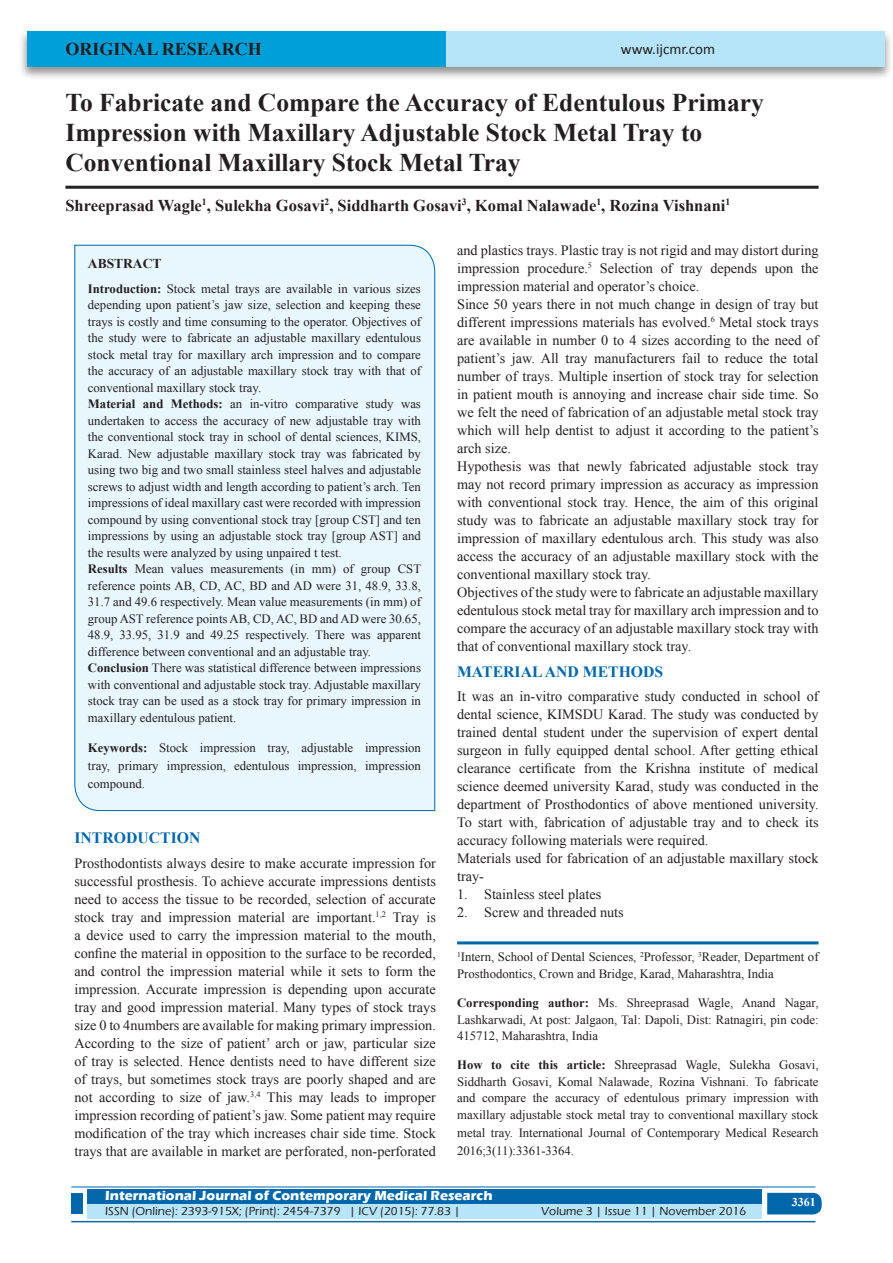
<style>
.page{position:relative;width:893px;height:1263px;background:#fff}
.page>*{position:absolute;margin:0;border:0;box-sizing:border-box;transform-origin:0 0}
.A_Title_New{font:700 25.5px/30px "Times New Roman";color:#231f20}
.AT_new{font:700 18px "Times New Roman";color:#231f20}
.AU-New{font:700 16.5px "Times New Roman";color:#231f20}
.t1{font:700 15.75px "Times New Roman";color:#0067aa}
.t2{font:15px "Calibri";color:#231f20}
.TX_New{font:14.25px/18px "Times New Roman";color:#231f20;text-align:justify}
.t3{font:700 13.5px "Eras ITC";color:#fff}
.t4{font:700 13.5px "Times New Roman";color:#231f20}
.HTC_new{font:12.75px/16.5px "Times New Roman";color:#231f20}
.Corresponding{font:12.75px/16.5px "Times New Roman";color:#231f20;text-align:justify}
.Affi_New{font:12.75px/16.5px "Times New Roman";color:#231f20}
.t5{font:500 12px "Eras ITC";color:#231f20}
.t6{font:700 12px "Times New Roman";color:#fff}
.s1{font-weight:700}
</style>
<div class="page">
<div style="left:19px;top:29px;width:874px;height:52px;background:#231f20;opacity:.5"></div>
<div style="left:27px;top:31px;width:858px;height:35px;background:#b6e4f9"></div>
<div style="left:27px;top:31px;width:419px;height:35px;background:#009fda"></div>
<div style="left:87px;top:1189px;width:674px;height:15px;background:#0067aa"></div>
<div style="left:87px;top:1204px;width:674px;height:15px;background:#b6e4f9"></div>
<svg style="left:767px;top:1193px;width:55px;height:21px"></svg>
<hr style="left:71px;top:1186px;width:744px;height:1px;background:#0067aa">
<hr style="left:71px;top:1221px;width:744px;height:1px;background:#0067aa">
<div style="left:71px;top:1193px;width:12px;height:21px;background:#0067aa"></div>
<hr style="left:65px;top:186px;width:754px;height:3px;background:#231f20">
<div style="left:74px;top:244px;width:361px;height:567px;background:#e8f6fd"></div>
<hr style="left:457px;top:941px;width:362px;height:3px;background:#0067aa">
<p class="AT_new" style="left:65px;top:36px;width:198px">ORIGINAL RESEARCH</p>
<p class="t2" style="left:621px;top:40px;width:96px">www.ijcmr.com</p>
<p class="A_Title_New" style="left:65px;top:87px;width:700px">To Fabricate and Compare the Accuracy of Edentulous Primary<br>Impression with Maxillary Adjustable Stock Metal Tray to<br>Conventional Maxillary Stock Metal Tray</p>
<p class="AU-New" style="left:65px;top:194px;width:666px">Shreeprasad Wagle<sup>1</sup>, Sulekha Gosavi<sup>2</sup>, Siddharth Gosavi<sup>3</sup>, Komal Nalawade<sup>1</sup>, Rozina Vishnani<sup>1</sup></p>
<p class="t4" style="left:88px;top:254px;width:75px">ABSTRACT</p>
<p class="HTC_new" style="left:88px;top:280px;width:335px"><span class="s1">Introduction:</span> Stock metal trays are available in various sizes depending upon patient’s jaw size, selection and keeping these trays is costly and time consuming to the operator. Objectives of the study were to fabricate an adjustable maxillary edentulous stock metal tray for maxillary arch impression and to compare the accuracy of an adjustable maxillary stock tray with that of conventional maxillary stock tray.<br><span class="s1">Material and Methods:</span> an in-vitro comparative study was undertaken to access the accuracy of new adjustable tray with the conventional stock tray in school of dental sciences, KIMS, Karad. New adjustable maxillary stock tray was fabricated by using two big and two small stainless steel halves and adjustable screws to adjust width and length according to patient’s arch. Ten impressions of ideal maxillary cast were recorded with impression compound by using conventional stock tray [group CST] and ten impressions by using an adjustable stock tray [group AST] and the results were analyzed by using unpaired t test.<br><span class="s1">Results</span> Mean values measurements (in mm) of group CST reference points AB, CD, AC, BD and AD were 31, 48.9, 33.8, 31.7 and 49.6 respectively. Mean value measurements (in mm) of group AST reference points AB, CD, AC, BD and AD were 30.65, 48.9, 33.95, 31.9 and 49.25 respectively. There was apparent difference between conventional and an adjustable tray.<br><span class="s1">Conclusion</span> There was statistical difference between impressions with conventional and adjustable stock tray. Adjustable maxillary stock tray can be used as a stock tray for primary impression in maxillary edentulous patient.</p>
<p class="HTC_new" style="left:88px;top:739px;width:335px;line-height:18px;text-align:justify"><span class="s1">Keywords:</span> Stock impression tray, adjustable impression tray, primary impression, edentulous impression, impression compound.</p>
<h1 class="t1" style="left:74px;top:827px;width:127px">INTRODUCTION</h1>
<p class="TX_New" style="left:74px;top:853px;width:363px">Prosthodontists always desire to make accurate impression for successful prosthesis. To achieve accurate impressions dentists need to access the tissue to be recorded, selection of accurate stock tray and impression material are important.<sup>1,2</sup> Tray is a device used to carry the impression material to the mouth, confine the material in opposition to the surface to be recorded, and control the impression material while it sets to form the impression. Accurate impression is depending upon accurate tray and good impression material. Many types of stock trays size 0 to 4numbers are available for making primary impression.<br>According to the size of patient’ arch or jaw, particular size of tray is selected. Hence dentists need to have different size of trays, but sometimes stock trays are poorly shaped and are not according to size of jaw.<sup>3,4</sup> This may leads to improper impression recording of patient’s jaw. Some patient may require modification of the tray which increases chair side time. Stock trays that are available in market are perforated, non-perforated</p>
<p class="TX_New" style="left:457px;top:241px;width:363px">and plastics trays. Plastic tray is not rigid and may distort during impression procedure.<sup>5</sup> Selection of tray depends upon the impression material and operator’s choice.</p>
<p class="TX_New" style="left:457px;top:295px;width:363px">Since 50 years there in not much change in design of tray but different impressions materials has evolved.<sup>6</sup> Metal stock trays are available in number 0 to 4 sizes according to the need of patient’s jaw. All tray manufacturers fail to reduce the total number of trays. Multiple insertion of stock tray for selection in patient mouth is annoying and increase chair side time. So we felt the need of fabrication of an adjustable metal stock tray which will help dentist to adjust it according to the patient’s arch size.</p>
<p class="TX_New" style="left:457px;top:457px;width:363px">Hypothesis was that newly fabricated adjustable stock tray may not record primary impression as accuracy as impression with conventional stock tray. Hence, the aim of this original study was to fabricate an adjustable maxillary stock tray for impression of maxillary edentulous arch. This study was also access the accuracy of an adjustable maxillary stock with the conventional maxillary stock tray.</p>
<p class="TX_New" style="left:457px;top:583px;width:363px">Objectives of the study were to fabricate an adjustable maxillary edentulous stock metal tray for maxillary arch impression and to compare the accuracy of an adjustable maxillary stock tray with that of conventional maxillary stock tray.</p>
<h1 class="t1" style="left:457px;top:660px;width:208px">MATERIAL AND METHODS</h1>
<p class="TX_New" style="left:457px;top:687px;width:363px">It was an in-vitro comparative study conducted in school of dental science, KIMSDU Karad. The study was conducted by trained dental student under the supervision of expert dental surgeon in fully equipped dental school. After getting ethical clearance certificate from the Krishna institute of medical science deemed university Karad, study was conducted in the department of Prosthodontics of above mentioned university.<br>To start with, fabrication of adjustable tray and to check its accuracy following materials were required.</p>
<p class="TX_New" style="left:457px;top:849px;width:363px">Materials used for fabrication of an adjustable maxillary stock tray-</p>
<p class="TX_New" style="left:457px;top:885px;width:146px">1. Stainless steel plates</p>
<p class="TX_New" style="left:457px;top:903px;width:168px">2. Screw and threaded nuts</p>
<p class="Affi_New" style="left:457px;top:949px;width:363px"><sup>1</sup>Intern, School of Dental Sciences, <sup>2</sup>Professor, <sup>3</sup>Reader, Department of<br>Prosthodontics, Crown and Bridge, Karad, Maharashtra, India</p>
<p class="Corresponding" style="left:457px;top:994px;width:363px"><span class="s1">Corresponding author:</span> Ms. Shreeprasad Wagle, Anand Nagar, Lashkarwadi, At post: Jalgaon, Tal: Dapoli, Dist: Ratnagiri, pin code:<br>415712, Maharashtra, India</p>
<p class="HTC_new" style="left:457px;top:1057px;width:363px;text-align:justify"><span class="s1">How to cite this article:</span> Shreeprasad Wagle, Sulekha Gosavi, Siddharth Gosavi, Komal Nalawade, Rozina Vishnani. To fabricate and compare the accuracy of edentulous primary impression with maxillary adjustable stock metal tray to conventional maxillary stock</p>
<p class="HTC_new" style="left:457px;top:1123px;width:363px;line-height:18px">metal tray. International Journal of Contemporary Medical Research<br>2016;3(11):3361-3364.</p>
<p class="t3" style="left:105px;top:1188px;width:389px">International Journal of Contemporary Medical Research</p>
<p class="t5" style="left:105px;top:1204px;width:356px">ISSN (Online): 2393-915X; (Print): 2454-7379 | ICV (2015): 77.83 |</p>
<p class="t5" style="left:541px;top:1204px;width:207px">Volume 3 | Issue 11 | November 2016</p>
<h4 class="t6" style="left:792px;top:1194px;width:25px">3361</h4>
</div>
